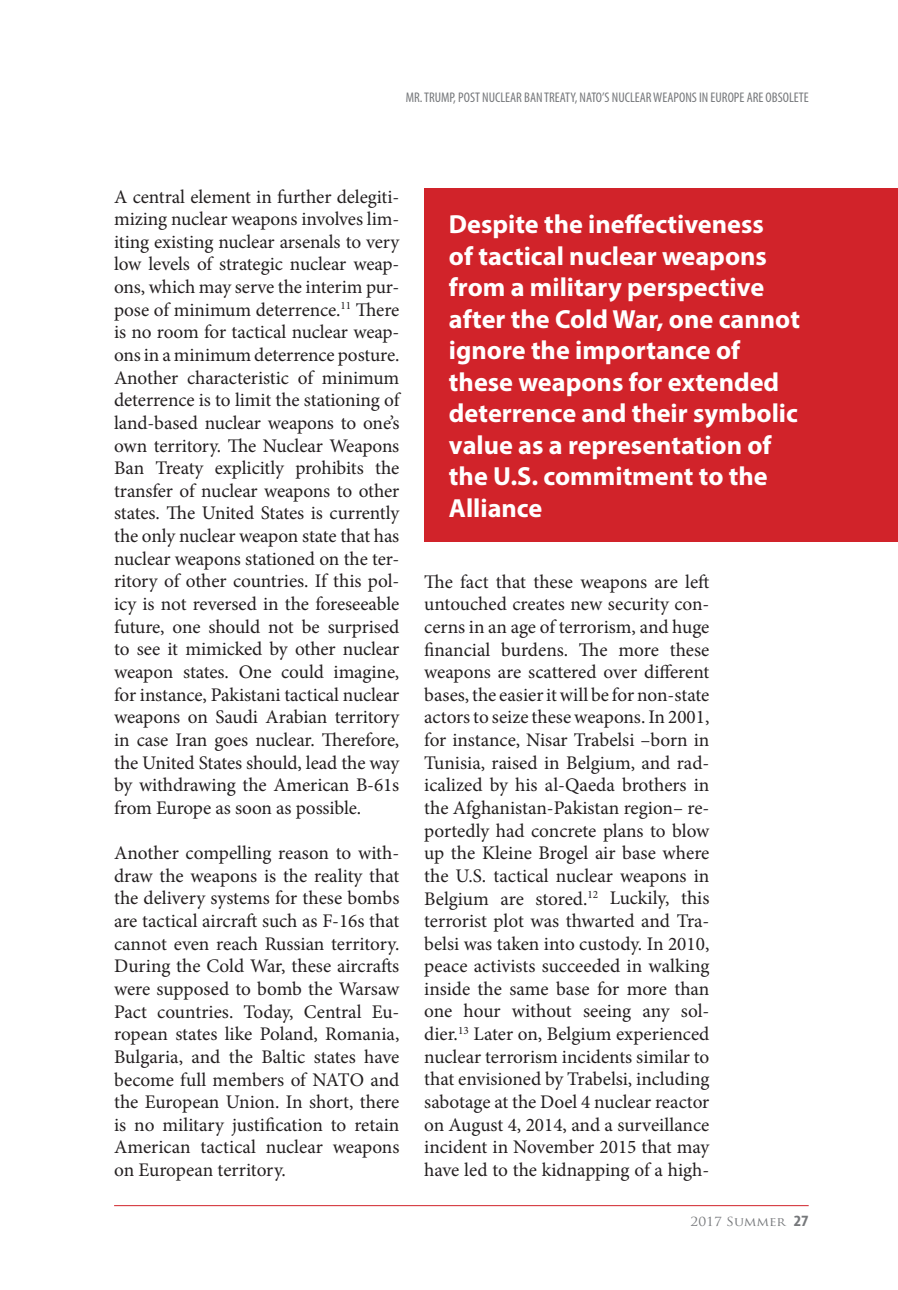
<style>
.page{position:relative;width:898px;height:1290px;background:#fff}
.page>*{position:absolute;margin:0;border:0;box-sizing:border-box;transform-origin:0 0}
.t1{font:700 26.25px/31.5px "Myriad Pro";color:#fff}
.t2{font:19.25px/22.6px "Minion Pro";letter-spacing:-.005em;color:#231f20;text-align:justify}
.t3{font:condensed 14px "Myriad Pro";color:#76787b}
.t4{font:12.25px "Trajan Pro";color:#76787b;scale:1.11 1}
.s1{font-family:"Myriad Pro";font-weight:700;font-stretch:condensed;font-size:15.75px}
</style>
<div class="page">
<hr style="left:114px;top:1205px;width:695px;height:1px;background:#d1232a">
<div style="left:424px;top:189px;width:474px;height:353px;background:#d1232a"></div>
<p class="t3" style="left:406px;top:89px;width:404px">MR. TRUMP, POST NUCLEAR BAN TREATY, NATO’S NUCLEAR WEAPONS IN EUROPE ARE OBSOLETE</p>
<p class="t2" style="left:114px;top:185px;width:287px">A central element in further delegiti&shy;mizing nuclear weapons involves lim&shy;iting existing nuclear arsenals to very low levels of strategic nuclear weap&shy;ons, which may serve the interim pur&shy;pose of minimum deterrence.<sup>11</sup> There is no room for tactical nuclear weap&shy;ons in a minimum deterrence posture.<br>Another characteristic of minimum deterrence is to limit the stationing of land-based nuclear weapons to one’s own territory. The Nuclear Weapons Ban Treaty explicitly prohibits the transfer of nuclear weapons to other states. The United States is currently the only nuclear weapon state that has nuclear weapons stationed on the ter&shy;ritory of other countries. If this pol&shy;icy is not reversed in the foreseeable future, one should not be surprised to see it mimicked by other nuclear weapon states. One could imagine, for instance, Pakistani tactical nuclear weapons on Saudi Arabian territory in case Iran goes nuclear. Therefore, the United States should, lead the way by withdrawing the American B-61s from Europe as soon as possible.</p>
<p class="t2" style="left:114px;top:842px;width:287px">Another compelling reason to with&shy;draw the weapons is the reality that the delivery systems for these bombs are tactical aircraft such as F-16s that cannot even reach Russian territory.<br>During the Cold War, these aircrafts were supposed to bomb the Warsaw Pact countries. Today, Central Eu&shy;ropean states like Poland, Romania, Bulgaria, and the Baltic states have become full members of NATO and the European Union. In short, there is no military justification to retain American tactical nuclear weapons on European territory.</p>
<p class="t1" style="left:449px;top:208px;width:352px">Despite the ineffectiveness<br>of tactical nuclear weapons from a military perspective after the Cold War, one cannot ignore the importance of these weapons for extended deterrence and their symbolic value as a representation of the U.S. commitment to the<br>Alliance</p>
<p class="t2" style="left:424px;top:570px;width:287px">The fact that these weapons are left untouched creates new security con&shy;cerns in an age of terrorism, and huge financial burdens. The more these weapons are scattered over different bases, the easier it will be for non-state actors to seize these weapons. In 2001, for instance, Nisar Trabelsi –born in Tunisia, raised in Belgium, and rad&shy;icalized by his al-Qaeda brothers in the Afghanistan-Pakistan region– re&shy;portedly had concrete plans to blow up the Kleine Brogel air base where the U.S. tactical nuclear weapons in Belgium are stored.<sup>12</sup> Luckily, this terrorist plot was thwarted and Tra&shy;belsi was taken into custody. In 2010, peace activists succeeded in walking inside the same base for more than one hour without seeing any sol&shy;dier.<sup>13</sup> Later on, Belgium experienced nuclear terrorism incidents similar to that envisioned by Trabelsi, including sabotage at the Doel 4 nuclear reactor on August 4, 2014, and a surveillance incident in November 2015 that may have led to the kidnapping of a high-</p>
<p class="t4" style="left:691px;top:1213px;width:108px">2017 SUMMER <span class="s1">27</span></p>
</div>
